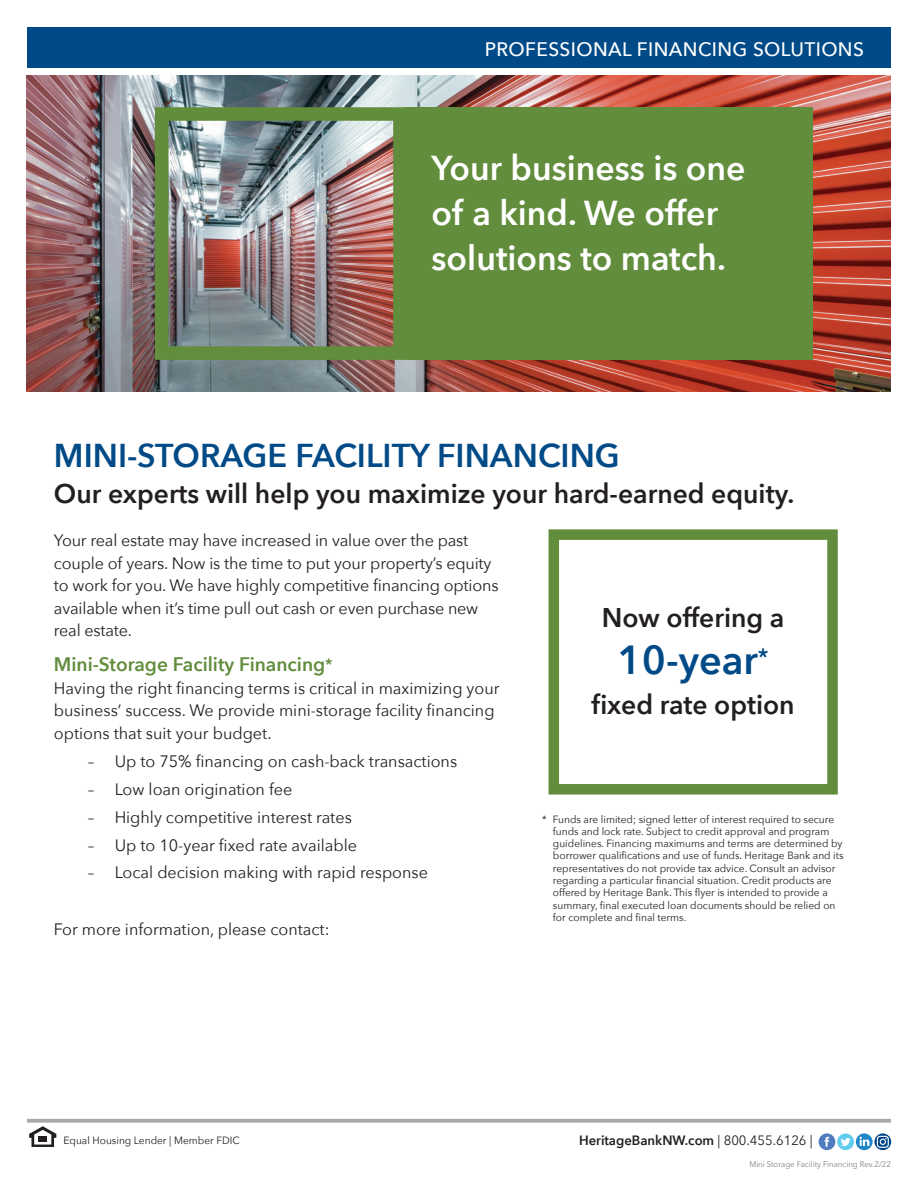
<style>
.page{position:relative;width:918px;height:1188px;background:#fff}
.page>*{position:absolute;margin:0;border:0;box-sizing:border-box;transform-origin:0 0}
.t1{font:600 40.5px "Avenir Next";color:#004a87}
.t2{font:600 34.5px/45px "Avenir Next";color:#fff}
.headline1{font:600 33px "Avenir Next";color:#004a87}
.t3{font:600 27px "Avenir Next";color:#231f20}
.t4{font:500 19.5px "Avenir Next";letter-spacing:.02em;color:#fff}
.subheadings{font:600 19.5px "Avenir Next";color:#628d3c}
.body{font:16.5px/22.5px "Avenir Next";color:#231f20}
.t5{font:600 13.5px "Avenir Next";color:#231f20}
.disclosures{font:10.5px/12.3px "Avenir Next";color:#231f20}
.Subheads{font:8.25px "Avenir Next";color:#808285;scale:.95 1}
.s1{font-size:16.5px}
.s2{font-weight:400}
</style>
<div class="page">
<div style="left:27px;top:27px;width:864px;height:41px;background:#004a87"></div>
<svg style="left:27px;top:1119px;width:864px;height:4px;background:#b0b1b4"></svg>
<svg style="left:29px;top:1126px;width:27px;height:21px"></svg>
<div style="left:819px;top:1133px;width:16px;height:17px;background:#4e7cbf;border-radius:50%"></div>
<svg style="left:825px;top:1137px;width:4px;height:10px"></svg>
<svg style="left:874px;top:1133px;width:17px;height:17px"></svg>
<svg style="left:877px;top:1136px;width:12px;height:12px"></svg>
<svg style="left:856px;top:1133px;width:17px;height:17px"></svg>
<svg style="left:859px;top:1137px;width:10px;height:9px"></svg>
<div style="left:837px;top:1133px;width:17px;height:17px;background:#60ccf0;border-radius:50%"></div>
<svg style="left:841px;top:1138px;width:10px;height:8px"></svg>
<img style="left:27px;top:76px;width:864px;height:316px">
<div style="left:155px;top:107px;width:252px;height:253px;border:14px solid #628d3c"></div>
<div style="left:405px;top:107px;width:408px;height:253px;background:#628d3c"></div>
<div style="left:549px;top:529px;width:289px;height:266px;border:10px solid #628d3c"></div>
<p class="t4" style="left:485px;top:32px;width:381px">PROFESSIONAL FINANCING SOLUTIONS</p>
<p class="t2" style="left:432px;top:144px;width:315px">Your business is one of a kind. We offer solutions to match.</p>
<p class="headline1" style="left:54px;top:427px;width:567px">MINI-STORAGE FACILITY FINANCING</p>
<p class="t3" style="left:54px;top:471px;width:742px">Our experts will help you maximize your hard-earned equity.</p>
<p class="body" style="left:54px;top:528px;width:446px">Your real estate may have increased in value over the past couple of years. Now is the time to put your property’s equity to work for you. We have highly competitive financing options available when it’s time pull out cash or even purchase new real estate.</p>
<p class="subheadings" style="left:54px;top:648px;width:280px">Mini-Storage Facility Financing<span class="s1">*</span></p>
<p class="body" style="left:54px;top:676px;width:447px">Having the right financing terms is critical in maximizing your business’ success. We provide mini-storage facility financing options that suit your budget.</p>
<p class="body" style="left:88px;top:749px;width:371px">– Up to 75% financing on cash-back transactions</p>
<p class="body" style="left:88px;top:777px;width:206px">– Low loan origination fee</p>
<p class="body" style="left:88px;top:805px;width:266px">– Highly competitive interest rates</p>
<p class="body" style="left:88px;top:833px;width:271px">– Up to 10-year fixed rate available</p>
<p class="body" style="left:88px;top:861px;width:342px">– Local decision making with rapid response</p>
<p class="body" style="left:54px;top:917px;width:277px">For more information, please contact:</p>
<p class="t3" style="left:602px;top:595px;width:184px">Now offering a</p>
<p class="t1" style="left:618px;top:625px;width:153px">10-year<sup>*</sup></p>
<p class="t3" style="left:592px;top:682px;width:205px">fixed rate option</p>
<p class="disclosures" style="left:553px;top:812px;width:292px;text-indent:-11px">* Funds are limited; signed letter of interest required to secure funds and lock rate. Subject to credit approval and program guidelines. Financing maximums and terms are determined by borrower qualifications and use of funds. Heritage Bank and its representatives do not provide tax advice. Consult an advisor regarding a particular financial situation. Credit products are offered by Heritage Bank. This flyer is intended to provide a summary, final executed loan documents should be relied on for complete and final terms.</p>
<p class="disclosures" style="left:64px;top:1134px;width:178px">Equal Housing Lender | Member FDIC</p>
<p class="t5" style="left:579px;top:1129px;width:235px">HeritageBankNW.com <span class="s2">| 800.455.6126 |</span></p>
<p class="Subheads" style="left:749px;top:1157px;width:151px">Mini Storage Facility Financing Rev.2/22</p>
</div>
